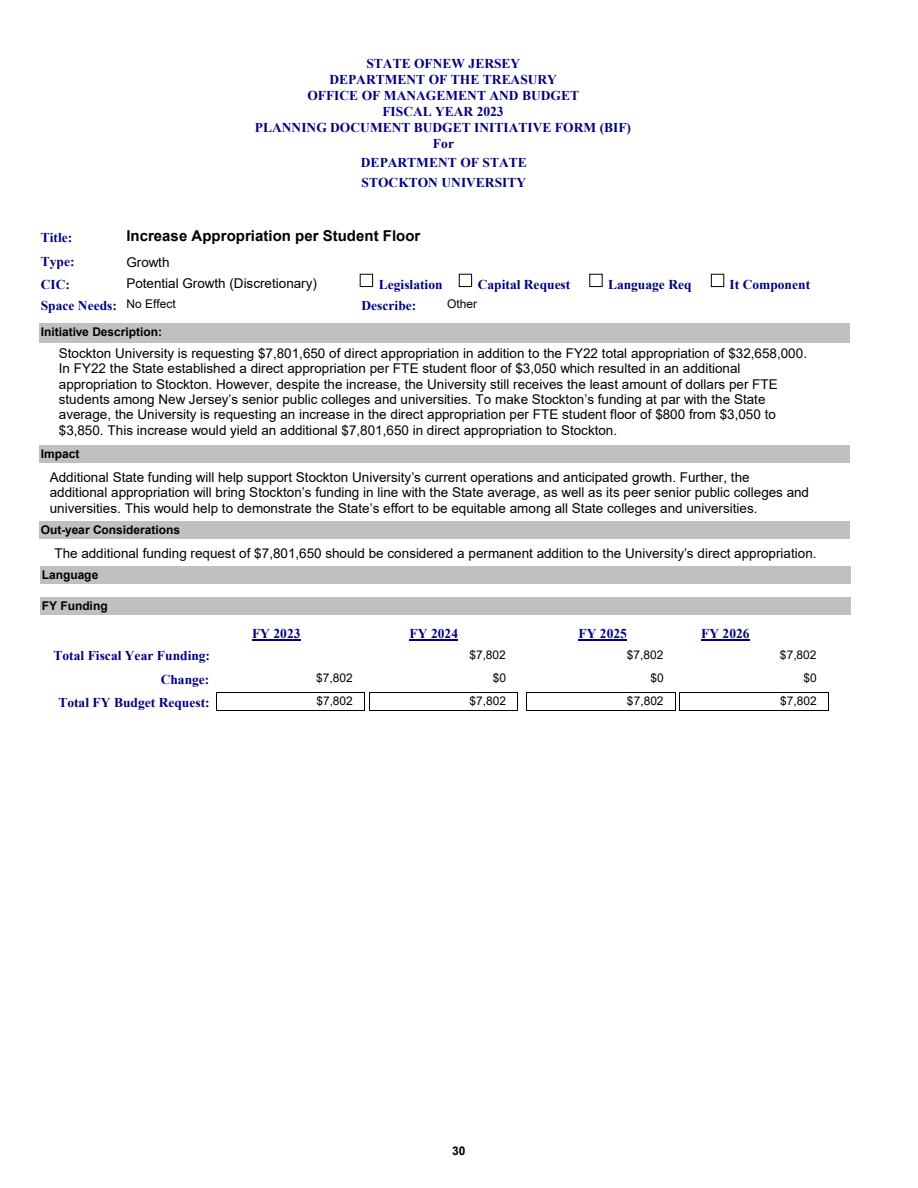
<style>
.page{position:relative;width:918px;height:1188px;background:#fff}
.page>*{position:absolute;margin:0;border:0;box-sizing:border-box;transform-origin:0 0}
.t1{font:700 15px "Arial";color:#000}
.t2{font:13.5px/15.3px "Arial";color:#000}
.t3{font:700 13.5px/15.9px "Times New Roman";color:#000080;text-align:center}
.t4{font:700 12px "Arial";color:#000}
.t5{font:12px "Arial";color:#000}
.t6{font:700 12px "Arial";color:#000}
.s1{font-family:"Arial";font-weight:400;font-size:12px;color:#000}
</style>
<div class="page">
<div style="left:39px;top:445px;width:811px;height:18px;background:#c0c0c0"></div>
<div style="left:39px;top:521px;width:811px;height:18px;background:#c0c0c0"></div>
<div style="left:459px;top:274px;width:13px;height:13px;border:1px solid #000"></div>
<div style="left:360px;top:274px;width:13px;height:13px;border:1px solid #000"></div>
<div style="left:39px;top:324px;width:811px;height:19px;background:#c0c0c0"></div>
<div style="left:590px;top:274px;width:12px;height:13px;border:1px solid #000"></div>
<div style="left:40px;top:566px;width:811px;height:18px;background:#c0c0c0"></div>
<div style="left:711px;top:274px;width:13px;height:13px;border:1px solid #000"></div>
<hr style="left:216px;top:692px;width:149px;height:1px;background:#000">
<hr style="left:216px;top:710px;width:149px;height:1px;background:#000">
<svg style="left:216px;top:693px;width:1px;height:17px"></svg>
<hr style="left:252px;top:639px;width:49px;height:2px;background:#000080">
<div style="left:40px;top:597px;width:811px;height:18px;background:#c0c0c0"></div>
<hr style="left:410px;top:639px;width:48px;height:2px;background:#000080">
<hr style="left:578px;top:639px;width:49px;height:2px;background:#000080">
<hr style="left:701px;top:639px;width:49px;height:2px;background:#000080">
<hr style="left:369px;top:692px;width:149px;height:1px;background:#000">
<hr style="left:369px;top:710px;width:149px;height:1px;background:#000">
<svg style="left:369px;top:693px;width:1px;height:17px"></svg>
<hr style="left:680px;top:692px;width:148px;height:1px;background:#000">
<svg style="left:828px;top:692px;width:1px;height:18px"></svg>
<hr style="left:680px;top:710px;width:148px;height:1px;background:#000">
<hr style="left:527px;top:692px;width:148px;height:1px;background:#000">
<svg style="left:675px;top:692px;width:5px;height:18px"></svg>
<hr style="left:527px;top:710px;width:148px;height:1px;background:#000">
<p class="t3" style="left:255px;top:56px;width:378px">STATE OFNEW JERSEY<br>DEPARTMENT OF THE TREASURY<br>OFFICE OF MANAGEMENT AND BUDGET<br>FISCAL YEAR 2023<br>PLANNING DOCUMENT BUDGET INITIATIVE FORM (BIF)<br>For</p>
<p class="t3" style="left:361px;top:153px;width:167px;line-height:20.2px;text-align:left">DEPARTMENT OF STATE<br>STOCKTON UNIVERSITY</p>
<p class="t3" style="left:41px;top:230px;width:33px">Title:</p>
<p class="t1" style="left:126px;top:227px;width:296px">Increase Appropriation per Student Floor</p>
<p class="t3" style="left:41px;top:254px;width:35px">Type:</p>
<p class="t2" style="left:126px;top:255px;width:45px">Growth</p>
<p class="t3" style="left:41px;top:276px;width:31px">CIC:</p>
<p class="t2" style="left:126px;top:276px;width:192px">Potential Growth (Discretionary)</p>
<p class="t3" style="left:41px;top:297px;width:136px">Space Needs: <span class="s1">No Effect</span></p>
<p class="t3" style="left:379px;top:276px;width:65px">Legislation</p>
<p class="t3" style="left:478px;top:276px;width:94px">Capital Request</p>
<p class="t3" style="left:362px;top:297px;width:56px">Describe:</p>
<p class="t5" style="left:447px;top:297px;width:31px">Other</p>
<p class="t3" style="left:608px;top:276px;width:85px">Language Req</p>
<p class="t3" style="left:730px;top:276px;width:82px">It Component</p>
<p class="t4" style="left:41px;top:326px;width:123px">Initiative Description:</p>
<p class="t2" style="left:59px;top:346px;width:750px">Stockton University is requesting $7,801,650 of direct appropriation in addition to the FY22 total appropriation of $32,658,000.<br>In FY22 the State established a direct appropriation per FTE student floor of $3,050 which resulted in an additional appropriation to Stockton. However, despite the increase, the University still receives the least amount of dollars per FTE students among New Jersey’s senior public colleges and universities. To make Stockton’s funding at par with the State average, the University is requesting an increase in the direct appropriation per FTE student floor of $800 from $3,050 to $3,850. This increase would yield an additional $7,801,650 in direct appropriation to Stockton.</p>
<p class="t4" style="left:41px;top:447px;width:40px">Impact</p>
<p class="t2" style="left:50px;top:470px;width:761px">Additional State funding will help support Stockton University’s current operations and anticipated growth. Further, the additional appropriation will bring Stockton’s funding in line with the State average, as well as its peer senior public colleges and universities. This would help to demonstrate the State’s effort to be equitable among all State colleges and universities.</p>
<p class="t2" style="left:54px;top:545px;width:764px">The additional funding request of $7,801,650 should be considered a permanent addition to the University’s direct appropriation.</p>
<p class="t4" style="left:41px;top:523px;width:141px">Out-year Considerations</p>
<p class="t4" style="left:42px;top:568px;width:58px">Language</p>
<p class="t4" style="left:42px;top:599px;width:67px">FY Funding</p>
<p class="t3" style="left:53px;top:644px;width:158px;line-height:23.5px;text-align:right">Total Fiscal Year Funding:<br>Change:</p>
<p class="t3" style="left:252px;top:626px;width:50px">FY 2023</p>
<p class="t5" style="left:316px;top:671px;width:38px">$7,802</p>
<p class="t3" style="left:58px;top:694px;width:153px">Total FY Budget Request:</p>
<p class="t5" style="left:316px;top:694px;width:38px">$7,802</p>
<p class="t3" style="left:410px;top:626px;width:50px">FY 2024</p>
<p class="t3" style="left:578px;top:626px;width:50px">FY 2025</p>
<p class="t3" style="left:701px;top:626px;width:50px">FY 2026</p>
<p class="t5" style="left:469px;top:648px;width:38px">$7,802</p>
<p class="t5" style="left:627px;top:648px;width:38px">$7,802</p>
<p class="t5" style="left:780px;top:648px;width:38px">$7,802</p>
<p class="t5" style="left:493px;top:671px;width:15px">$0</p>
<p class="t5" style="left:650px;top:671px;width:15px">$0</p>
<p class="t5" style="left:803px;top:671px;width:15px">$0</p>
<p class="t5" style="left:469px;top:694px;width:38px">$7,802</p>
<p class="t5" style="left:627px;top:694px;width:38px">$7,802</p>
<p class="t5" style="left:780px;top:694px;width:38px">$7,802</p>
<p class="t6" style="left:452px;top:1143px;width:15px">30</p>
</div>
